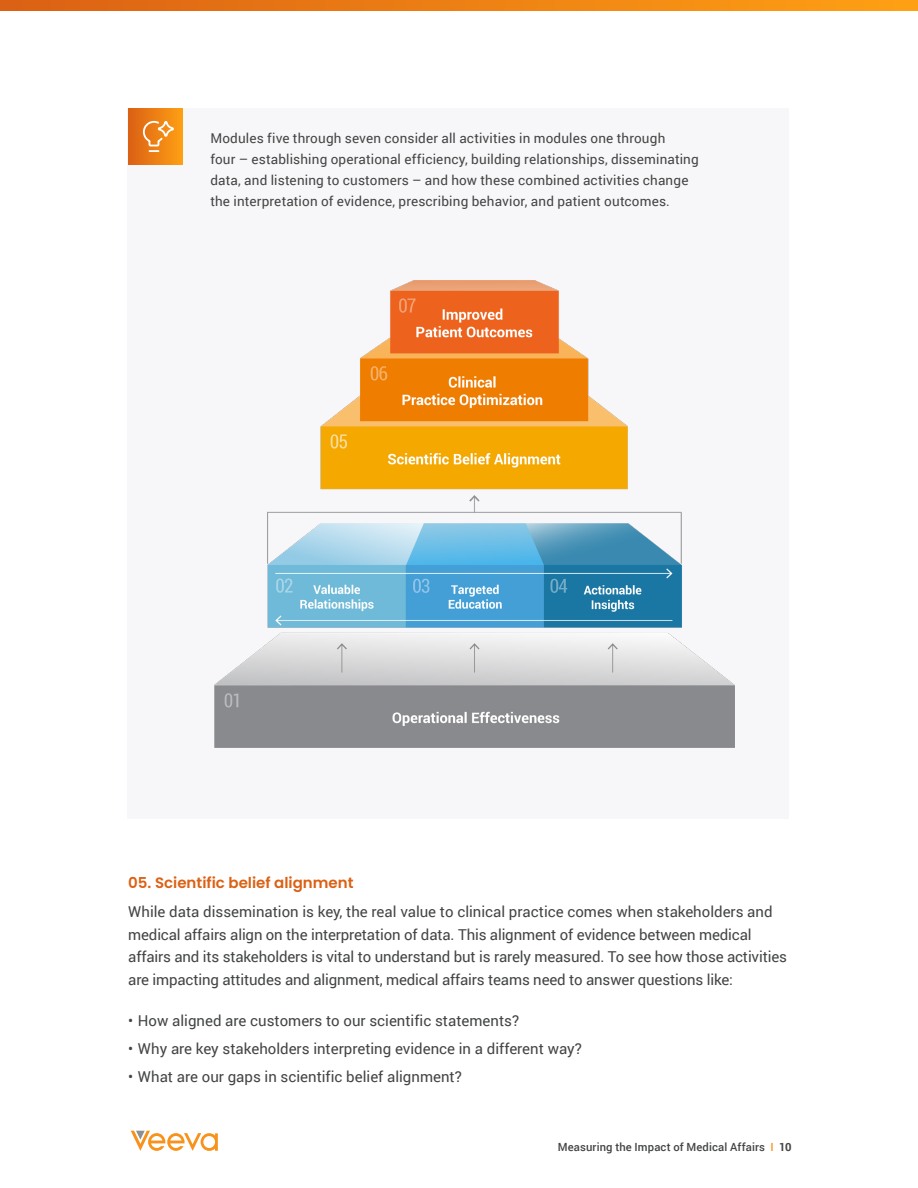
<style>
.page{position:relative;width:918px;height:1188px;background:#fff}
.page>*{position:absolute;margin:0;border:0;box-sizing:border-box;transform-origin:0 0}
.Text_11_16{font:15px/22.5px "Roboto";letter-spacing:-.01em;color:#434445}
.Text_11_16-2{font:600 15px "Poppins";color:#db6114}
.t1{font:13.5px/21px "Roboto";letter-spacing:.01em;color:#444}
.t2{font:500 11.25px "Roboto";letter-spacing:.015em;color:#434445}
.s1{color:#f7931d}
.s2{font-weight:700}
</style>
<div class="page">
<svg style="left:131px;top:1131px;width:87px;height:20px"></svg>
<svg style="left:0;top:0;width:918px;height:11px;background:#ec8014"></svg>
<div style="left:127px;top:108px;width:662px;height:711px;background:#f7f7f9"></div>
<div style="left:128px;top:108px;width:55px;height:57px;background:linear-gradient(to right,#db6014,#fe9f14)"></div>
<svg style="left:142px;top:120px;width:33px;height:33px"></svg>
<img style="left:215px;top:281px;width:520px;height:466px">
<h4 class="t1" style="left:210px;top:127px;width:490px">Modules five through seven consider all activities in modules one through<br>four – establishing operational efficiency, building relationships, disseminating data, and listening to customers – and how these combined activities change the interpretation of evidence, prescribing behavior, and patient outcomes.</h4>
<p class="Text_11_16-2" style="left:128px;top:874px;width:227px">05. Scientific belief alignment</p>
<p class="Text_11_16" style="left:128px;top:900px;width:660px">While data dissemination is key, the real value to clinical practice comes when stakeholders and medical affairs align on the interpretation of data. This alignment of evidence between medical affairs and its stakeholders is vital to understand but is rarely measured. To see how those activities are impacting attitudes and alignment, medical affairs teams need to answer questions like:</p>
<p class="Text_11_16" style="left:128px;top:1009px;width:392px">• How aligned are customers to our scientific statements?</p>
<p class="Text_11_16" style="left:128px;top:1037px;width:455px">• Why are key stakeholders interpreting evidence in a different way?</p>
<p class="Text_11_16" style="left:128px;top:1064px;width:335px">• What are our gaps in scientific belief alignment?</p>
<p class="t2" style="left:558px;top:1139px;width:235px">Measuring the Impact of Medical Affairs <span class="s1">I</span> <span class="s2">10</span></p>
</div>
